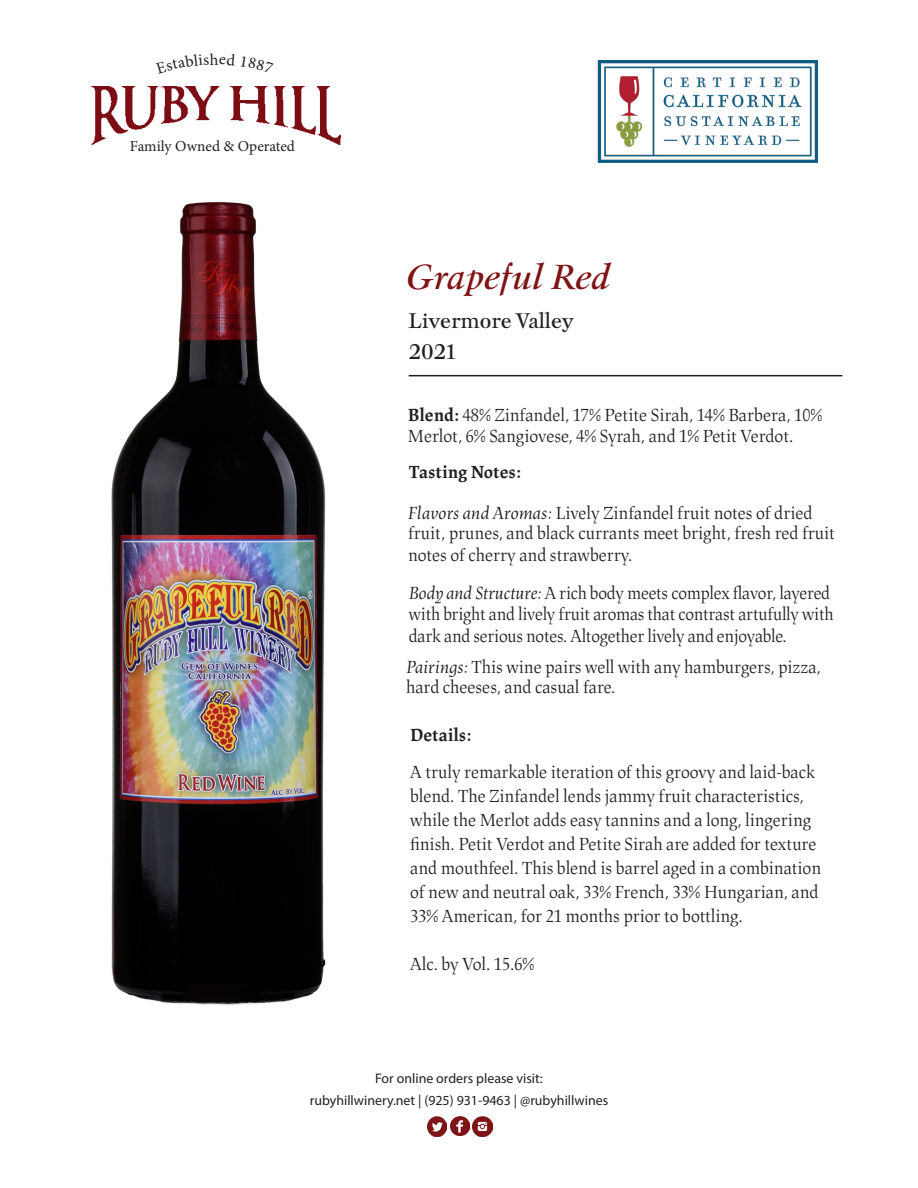
<style>
.page{position:relative;width:918px;height:1188px;background:#fff}
.page>*{position:absolute;margin:0;border:0;box-sizing:border-box;transform-origin:0 0}
.t1{font:italic 34.5px "Mauritius";color:#7f1315}
.t2{font:21px/31.3px "Mauritius";color:#231f20}
.t3{font:18px/24px "Lapture Display";color:#231f20}
.t4{font:700 18px "Lapture Display";color:#231f20}
.t5{font:15.3px "Minion Pro";color:#231f20}
.t6{font:13.95px "Myriad Pro";color:#231f20}
.s1{font-weight:700}
.s2{font-style:italic}
</style>
<div class="page">
<img style="left:427px;top:1117px;width:19px;height:19px">
<img style="left:473px;top:1116px;width:20px;height:20px">
<img style="left:450px;top:1116px;width:20px;height:20px">
<hr style="left:409px;top:375px;width:433px;height:1px;background:#231f20">
<img style="left:92px;top:86px;width:248px;height:58px">
<div style="left:150px;top:129px;width:136px;height:30px;background:#fff;border-radius:50%"></div>
<div style="left:150px;top:128px;width:136px;height:32px;border:2px solid #fff;border-radius:50%"></div>
<img style="left:597px;top:60px;width:221px;height:102px">
<img style="left:111px;top:201px;width:398px;height:804px">
<p class="t5" style="left:130px;top:136px;width:167px">Family Owned &amp; Operated</p>
<p class="t1" style="left:406px;top:255px;width:206px">Grapeful Red</p>
<p class="t2" style="left:408px;top:304px;width:167px">Livermore Valley<br>2021</p>
<p class="t3" style="left:408px;top:405px;width:416px;line-height:20.7px"><span class="s1">Blend:</span> 48% Zinfandel, 17% Petite Sirah, 14% Barbera, 10%<br>Merlot, 6% Sangiovese, 4% Syrah, and 1% Petit Verdot.</p>
<p class="t4" style="left:409px;top:462px;width:114px">Tasting Notes:</p>
<p class="t3" style="left:408px;top:502px;width:429px;line-height:21.1px"><span class="s2">Flavors and Aromas:</span> Lively Zinfandel fruit notes of dried fruit, prunes, and black currants meet bright, fresh red fruit notes of cherry and strawberry.</p>
<p class="t3" style="left:409px;top:583px;width:426px;line-height:21.1px"><span class="s2">Body and Structure:</span> A rich body meets complex flavor, layered with bright and lively fruit aromas that contrast artufully with dark and serious notes. Altogether lively and enjoyable.</p>
<p class="t3" style="left:406px;top:657px;width:416px;line-height:20.7px"><span class="s2">Pairings:</span> This wine pairs well with any hamburgers, pizza, hard cheeses, and casual fare.</p>
<p class="t3" style="left:410px;top:717px;width:407px;line-height:37.3px"><span class="s1">Details:<br></span>A truly remarkable iteration of this groovy and laid-back</p>
<p class="t3" style="left:410px;top:785px;width:412px">blend. The Zinfandel lends jammy fruit characteristics, while the Merlot adds easy tannins and a long, lingering finish. Petit Verdot and Petite Sirah are added for texture and mouthfeel. This blend is barrel aged in a combination of new and neutral oak, 33% French, 33% Hungarian, and 33% American, for 21 months prior to bottling.</p>
<p class="t3" style="left:410px;top:953px;width:126px">Alc. by Vol. 15.6%</p>
<p class="t6" style="left:375px;top:1070px;width:169px">For online orders please visit:</p>
<p class="t6" style="left:310px;top:1092px;width:300px">rubyhillwinery.net | (925) 931-9463 | @rubyhillwines</p>
</div>
